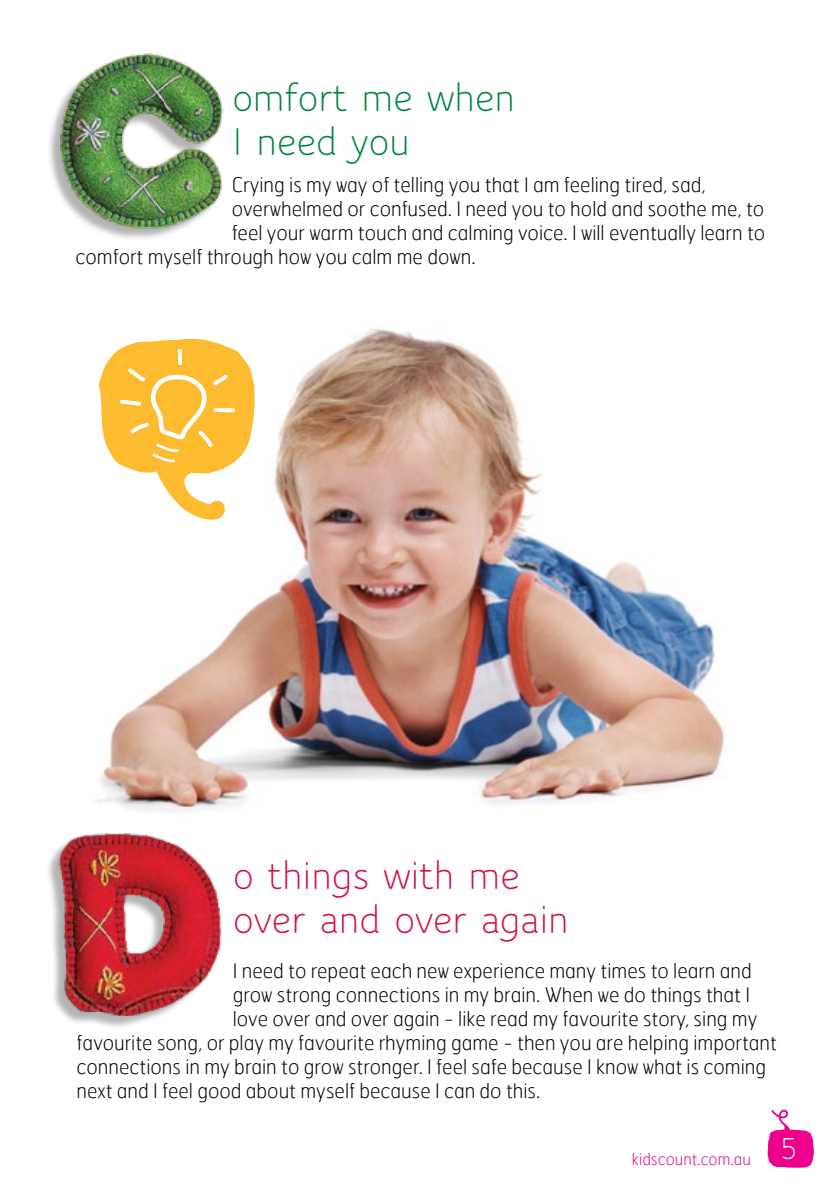
<style>
.page{position:relative;width:840px;height:1191px;background:#fff}
.page>*{position:absolute;margin:0;border:0;box-sizing:border-box;transform-origin:0 0}
.t1{font:42px/43.4px "Speak OT";color:#d31245}
.t2{font:42px/43.4px "Speak OT";color:#00853f}
.t3{font:32.6px "Speak OT";color:#fff}
.t4{font:100 20px "Hermes";color:#000}
.t5{font:100 16px "Hermes";color:#ec008c}
</style>
<div class="page">
<img style="left:96px;top:328px;width:629px;height:484px">
<div style="left:46px;top:56px;width:173px;height:184px;background:#000;opacity:.3"></div>
<img style="left:59px;top:53px;width:164px;height:177px">
<div style="left:44px;top:836px;width:172px;height:193px;background:#000;opacity:.3"></div>
<img style="left:53px;top:833px;width:169px;height:182px">
<svg style="left:767px;top:1109px;width:46px;height:58px"></svg>
<svg style="left:99px;top:339px;width:156px;height:180px"></svg>
<h1 class="t2" style="left:232px;top:76px;width:284px">omfort me when<br>I need you</h1>
<p class="t4" style="left:231px;top:172px;width:475px">Crying is my way of telling you that I am feeling tired, sad,</p>
<p class="t4" style="left:231px;top:196px;width:534px">overwhelmed or confused. I need you to hold and soothe me, to</p>
<p class="t4" style="left:231px;top:220px;width:534px">feel your warm touch and calming voice. I will eventually learn to</p>
<p class="t4" style="left:75px;top:244px;width:401px">comfort myself through how you calm me down.</p>
<h1 class="t1" style="left:233px;top:854px;width:337px">o things with me over and over again</h1>
<p class="t4" style="left:232px;top:958px;width:520px">I need to repeat each new experience many times to learn and</p>
<p class="t4" style="left:232px;top:982px;width:518px">grow strong connections in my brain. When we do things that I</p>
<p class="t4" style="left:232px;top:1006px;width:526px">love over and over again - like read my favourite story, sing my</p>
<p class="t4" style="left:76px;top:1030px;width:701px">favourite song, or play my favourite rhyming game - then you are helping important</p>
<p class="t4" style="left:76px;top:1054px;width:690px">connections in my brain to grow stronger. I feel safe because I know what is coming</p>
<p class="t4" style="left:76px;top:1078px;width:465px">next and I feel good about myself because I can do this.</p>
<p class="t5" style="left:631px;top:1148px;width:120px">kidscount.com.au</p>
<h2 class="t3" style="left:779px;top:1130px;width:20px">5</h2>
</div>
